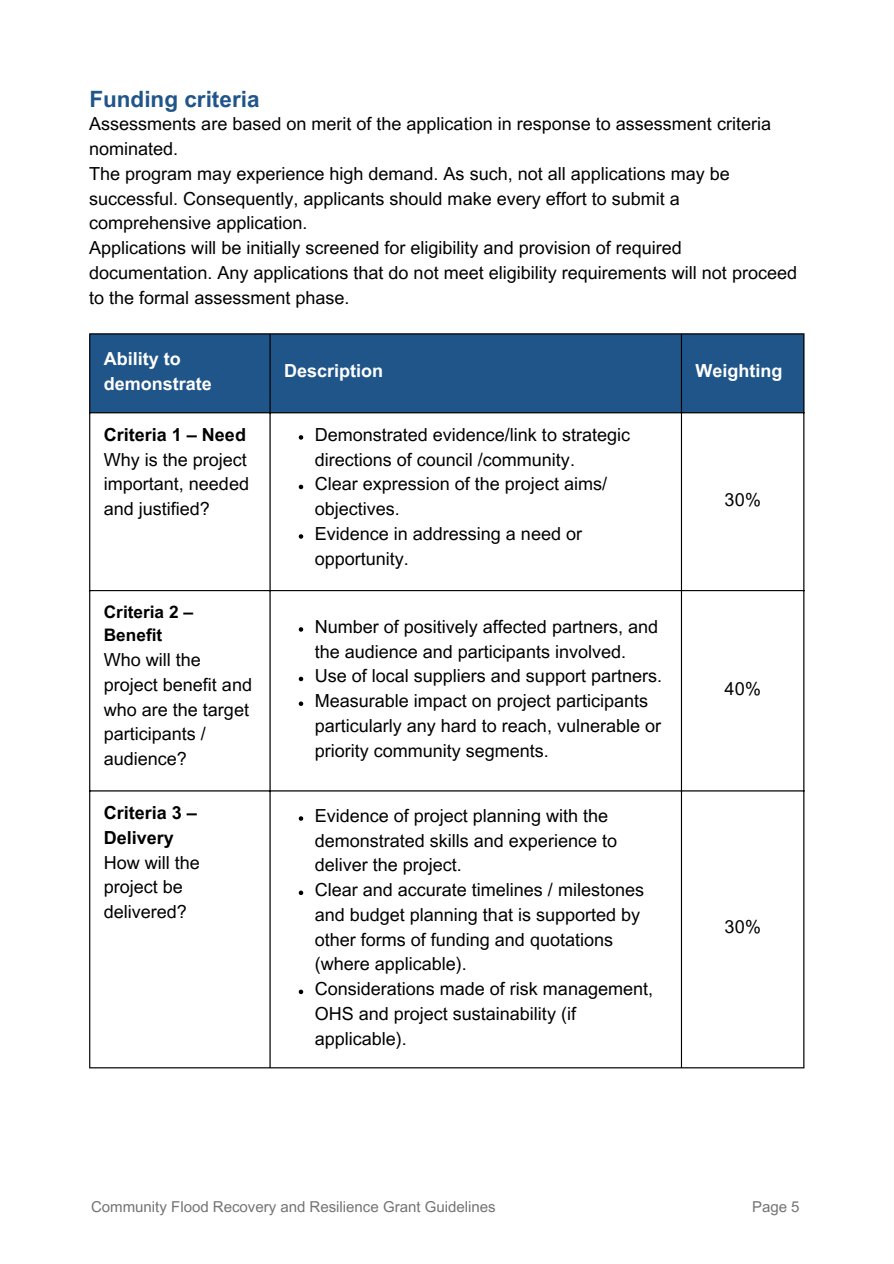
<style>
.page{position:relative;width:894px;height:1264px;background:#fff}
.page>*{position:absolute;margin:0;border:0;box-sizing:border-box;transform-origin:0 0}
.t1{font:700 22.5px "Arial MT Pro";color:#20558a}
.t2{font:18px/24.8px "Arial MT Pro";color:#000}
.t3{font:700 18px/24.8px "Arial MT Pro";color:#fff}
.t4{font:700 18px/24.8px "Arial MT Pro";color:#000}
.t5{font:700 17.25px/23.7px "Arial MT Pro";color:#000}
.t6{font:15px "Arial MT Pro";color:#737373}
</style>
<div class="page">
<div style="left:90px;top:334px;width:713px;height:78px;background:#20558a"></div>
<svg style="left:298px;top:435px;width:5px;height:4px"></svg>
<svg style="left:298px;top:484px;width:5px;height:5px"></svg>
<svg style="left:298px;top:534px;width:5px;height:4px"></svg>
<svg style="left:298px;top:627px;width:5px;height:4px"></svg>
<svg style="left:298px;top:676px;width:5px;height:5px"></svg>
<svg style="left:298px;top:701px;width:5px;height:5px"></svg>
<svg style="left:298px;top:816px;width:5px;height:4px"></svg>
<svg style="left:298px;top:890px;width:5px;height:5px"></svg>
<svg style="left:298px;top:989px;width:5px;height:5px"></svg>
<hr style="left:89px;top:334px;width:1px;height:733px;background:#000">
<hr style="left:269px;top:334px;width:1px;height:733px;background:#000">
<hr style="left:680px;top:334px;width:1px;height:733px;background:#000">
<hr style="left:803px;top:334px;width:1px;height:733px;background:#000">
<hr style="left:89px;top:333px;width:715px;height:1px;background:#000">
<hr style="left:89px;top:412px;width:715px;height:1px;background:#000">
<hr style="left:89px;top:590px;width:715px;height:1px;background:#000">
<hr style="left:89px;top:790px;width:715px;height:1px;background:#000">
<hr style="left:89px;top:1067px;width:715px;height:1px;background:#000">
<p class="t1" style="left:89px;top:91px;width:172px">Funding criteria</p>
<p class="t2" style="left:89px;top:114px;width:709px">Assessments are based on merit of the application in response to assessment criteria nominated.<br>The program may experience high demand. As such, not all applications may be successful. Consequently, applicants should make every effort to submit a comprehensive application.<br>Applications will be initially screened for eligibility and provision of required documentation. Any applications that do not meet eligibility requirements will not proceed to the formal assessment phase.</p>
<h1 class="t3" style="left:104px;top:348px;width:110px">Ability to demonstrate</h1>
<p class="t4" style="left:104px;top:424px;width:144px">Criteria 1 – Need</p>
<p class="t2" style="left:104px;top:449px;width:147px;text-align:justify">Why is the project important, needed and justified?</p>
<p class="t5" style="left:104px;top:602px;width:91px">Criteria 2 –<br>Benefit</p>
<p class="t2" style="left:104px;top:649px;width:150px">Who will the project benefit and who are the target participants / audience?</p>
<p class="t4" style="left:104px;top:802px;width:95px">Criteria 3 –<br>Delivery</p>
<p class="t2" style="left:104px;top:852px;width:98px">How will the project be delivered?</p>
<h2 class="t3" style="left:284px;top:361px;width:101px">Description</h2>
<p class="t3" style="left:695px;top:361px;width:88px">Weighting</p>
<p class="t2" style="left:314px;top:424px;width:317px">Demonstrated evidence/link to strategic directions of council /community.</p>
<p class="t2" style="left:314px;top:474px;width:294px">Clear expression of the project aims/ objectives.</p>
<p class="t2" style="left:314px;top:523px;width:269px">Evidence in addressing a need or opportunity.</p>
<p class="t2" style="left:314px;top:616px;width:345px">Number of positively affected partners, and the audience and participants involved.</p>
<p class="t2" style="left:314px;top:666px;width:349px">Use of local suppliers and support partners.</p>
<p class="t2" style="left:314px;top:690px;width:348px">Measurable impact on project participants particularly any hard to reach, vulnerable or priority community segments.</p>
<p class="t2" style="left:314px;top:805px;width:304px">Evidence of project planning with the demonstrated skills and experience to deliver the project.</p>
<p class="t2" style="left:314px;top:879px;width:331px">Clear and accurate timelines / milestones and budget planning that is supported by other forms of funding and quotations (where applicable).</p>
<p class="t2" style="left:314px;top:978px;width:340px">Considerations made of risk management,<br>OHS and project sustainability (if applicable).</p>
<p class="t2" style="left:724px;top:489px;width:38px">30%</p>
<p class="t2" style="left:724px;top:678px;width:38px">40%</p>
<p class="t2" style="left:724px;top:916px;width:38px">30%</p>
<p class="t6" style="left:91px;top:1200px;width:406px">Community Flood Recovery and Resilience Grant Guidelines</p>
<p class="t6" style="left:751px;top:1200px;width:49px">Page 5</p>
</div>
